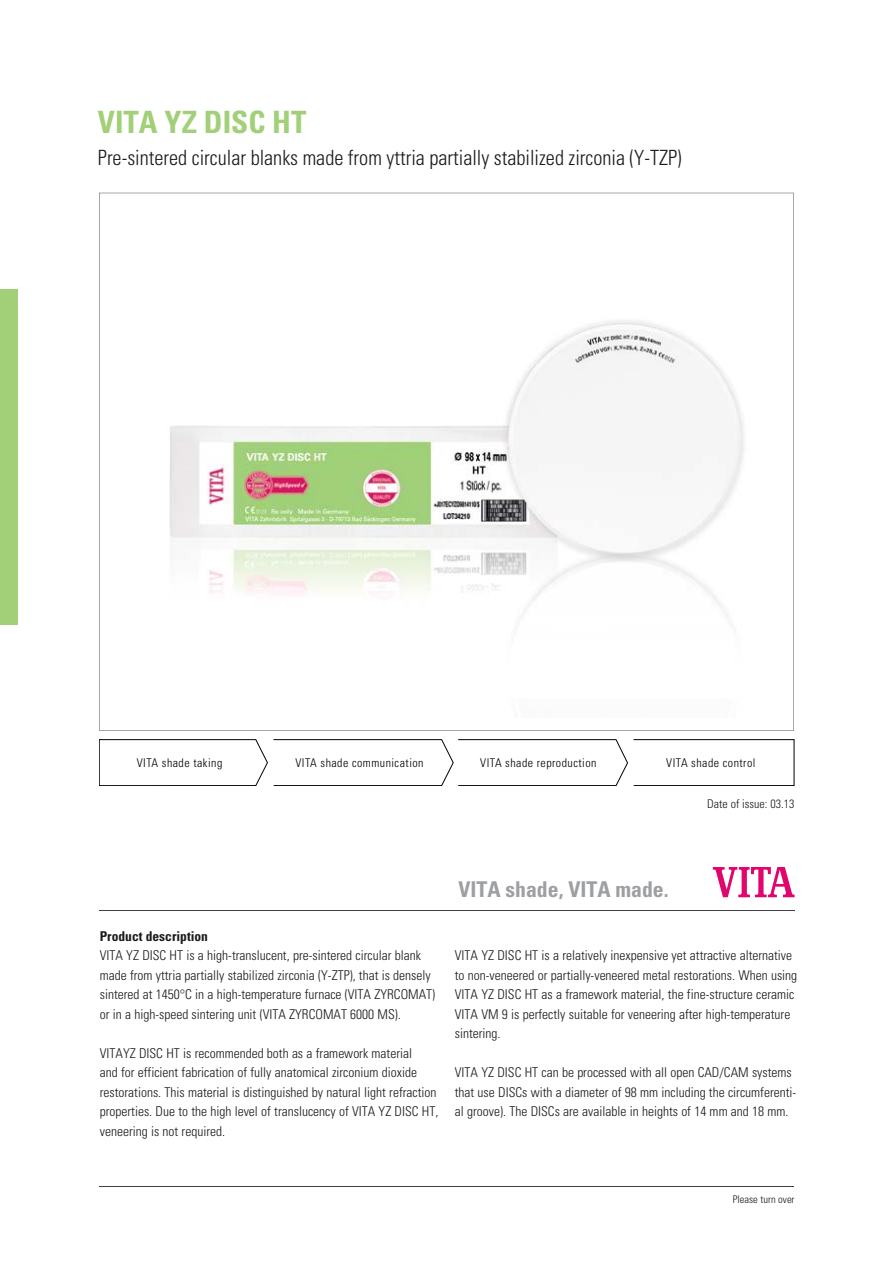
<style>
.page{position:relative;width:893px;height:1263px;background:#fff}
.page>*{position:absolute;margin:0;border:0;box-sizing:border-box;transform-origin:0 0}
.t1{font:700 condensed 30.75px "Univers LT";color:#a1d078}
.t2{font:700 condensed 21.75px "Univers LT";color:#9d9fa2}
.t3{font:300 condensed 21px "Univers LT";color:#1a1a1a}
.t4{font:300 condensed 13.5px/19.5px "Univers LT";color:#1a1a1a}
.t5{font:700 condensed 13.5px "Univers LT";color:#1a1a1a}
.t6{font:300 condensed 12px "Univers";letter-spacing:.04em;color:#000}
.t7{font:300 condensed 12px "Univers LT";color:#1a1a1a}
.t8{font:300 condensed 10.5px "Univers LT";color:#1a1a1a}
</style>
<div class="page">
<hr style="left:99px;top:1186px;width:695px;height:1px;background:#414042">
<svg style="left:99px;top:193px;width:695px;height:538px"></svg>
<svg style="left:713px;top:867px;width:82px;height:30px"></svg>
<hr style="left:99px;top:910px;width:696px;height:1px;background:#414042">
<div style="left:0;top:289px;width:17px;height:336px;background:#a1d078"></div>
<svg style="left:99px;top:739px;width:695px;height:47px"></svg>
<h1 class="t1" style="left:98px;top:103px;width:210px">VITA YZ DISC HT</h1>
<h3 class="t3" style="left:98px;top:145px;width:585px">Pre-sintered circular blanks made from yttria partially stabilized zirconia (Y-TZP)</h3>
<p class="t6" style="left:137px;top:755px;width:87px">VITA shade taking</p>
<p class="t6" style="left:295px;top:755px;width:130px">VITA shade communication</p>
<p class="t6" style="left:480px;top:755px;width:118px">VITA shade reproduction</p>
<p class="t6" style="left:666px;top:755px;width:91px">VITA shade control</p>
<p class="t7" style="left:707px;top:796px;width:89px">Date of issue: 03.13</p>
<p class="t5" style="left:100px;top:928px;width:110px">Product description</p>
<p class="t4" style="left:100px;top:946px;width:337px">VITA YZ DISC HT is a high-translucent, pre-sintered circular blank made from yttria partially stabilized zirconia (Y-ZTP), that is densely sintered at 1450°C in a high-temperature furnace (VITA ZYRCOMAT) or in a high-speed sintering unit (VITA ZYRCOMAT 6000 MS).</p>
<p class="t4" style="left:100px;top:1043px;width:340px">VITAYZ DISC HT is recommended both as a framework material<br>and for efficient fabrication of fully anatomical zirconium dioxide restorations. This material is distinguished by natural light refraction properties. Due to the high level of translucency of VITA YZ DISC HT, veneering is not required.</p>
<h2 class="t2" style="left:458px;top:876px;width:212px">VITA shade, VITA made.</h2>
<p class="t4" style="left:455px;top:946px;width:344px">VITA YZ DISC HT is a relatively inexpensive yet attractive alternative to non-veneered or partially-veneered metal restorations. When using VITA YZ DISC HT as a framework material, the fine-structure ceramic VITA VM 9 is perfectly suitable for veneering after high-temperature sintering.</p>
<p class="t4" style="left:455px;top:1063px;width:343px">VITA YZ DISC HT can be processed with all open CAD/CAM systems that use DISCs with a diameter of 98 mm including the circumferenti&shy;al groove). The DISCs are available in heights of 14 mm and 18 mm.</p>
<p class="t8" style="left:733px;top:1193px;width:63px">Please turn over</p>
</div>
